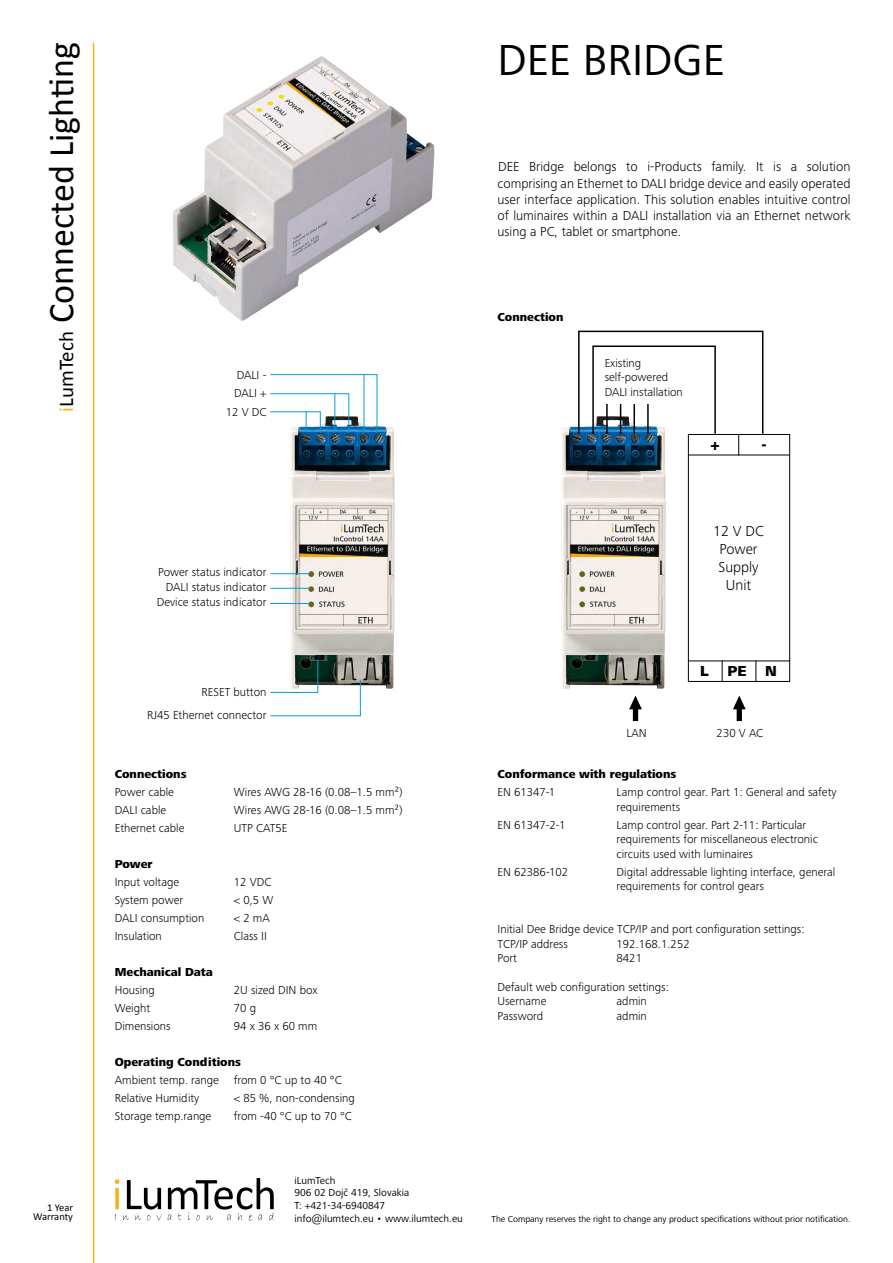
<style>
.page{position:relative;width:893px;height:1263px;background:#fff}
.page>*{position:absolute;margin:0;border:0;box-sizing:border-box;transform-origin:0 0}
.t1{font:45px "Frutiger Next Pro";color:#000}
.t2{font:36px "Calibri";color:#000}
.t3{font:300 15px/18px "Frutiger Next Pro";color:#000;text-align:center}
.t4{font:800 15px "Frutiger Next Pro";color:#000}
.t5{font:300 13.5px/16.2px "Frutiger Next Pro";color:#000;text-align:justify}
.t6{font:300 12px/14.4px "Frutiger Next Pro";color:#000}
.t7{font:800 12px "Frutiger Next Pro";color:#000}
.t8{font:10.5px/12.6px "Frutiger Next Pro";color:#000}
.t9{font:10.5px/9px "Calibri";color:#000;text-align:right}
.t10{font:9px "Frutiger Next Pro";color:#000}
.s1{font-size:21px;color:#f8b322}
.s2{font-size:21px}
</style>
<div class="page">
<hr style="left:93px;top:43px;width:1px;height:1220px;background:#f8b322">
<svg style="left:115px;top:1178px;width:159px;height:42px"></svg>
<img style="left:173px;top:56px;width:261px;height:265px">
<img style="left:561px;top:416px;width:105px;height:273px">
<img style="left:290px;top:426px;width:105px;height:263px">
<svg style="left:270px;top:659px;width:91px;height:57px"></svg>
<div style="left:688px;top:434px;width:102px;height:248px;border:1px solid #000"></div>
<hr style="left:688px;top:660px;width:102px;height:1px;background:#000">
<svg style="left:755px;top:660px;width:1px;height:22px"></svg>
<svg style="left:722px;top:660px;width:1px;height:22px"></svg>
<hr style="left:688px;top:455px;width:101px;height:1px;background:#000">
<svg style="left:738px;top:434px;width:1px;height:21px"></svg>
<div style="left:592px;top:345px;width:124px;height:89px;border:2px solid #000"></div>
<div style="left:578px;top:331px;width:185px;height:103px;border:2px solid #000"></div>
<hr style="left:633px;top:404px;width:2px;height:30px;background:#000">
<hr style="left:647px;top:404px;width:2px;height:30px;background:#000">
<hr style="left:620px;top:404px;width:1px;height:30px;background:#000">
<hr style="left:606px;top:404px;width:2px;height:30px;background:#000">
<svg style="left:733px;top:695px;width:13px;height:26px"></svg>
<svg style="left:629px;top:695px;width:13px;height:26px"></svg>
<svg style="left:270px;top:374px;width:108px;height:59px"></svg>
<hr style="left:334px;top:393px;width:1px;height:40px;background:#009ee0">
<hr style="left:364px;top:375px;width:1px;height:58px;background:#009ee0">
<hr style="left:270px;top:573px;width:41px;height:1px;background:#009ee0">
<hr style="left:270px;top:588px;width:41px;height:1px;background:#009ee0">
<hr style="left:270px;top:603px;width:41px;height:1px;background:#009ee0">
<h2 class="t2" style="left:38px;top:411px;width:370px;rotate:-90deg"><span class="s1">i</span><span class="s2">LumTech</span> Connected Lighting</h2>
<p class="t9" style="left:33px;top:1203px;width:41px">1 Year<br>Warranty</p>
<h1 class="t1" style="left:497px;top:34px;width:229px">DEE BRIDGE</h1>
<p class="t6" style="left:226px;top:365px;width:42px;line-height:18.8px;text-align:right">DALI -<br>DALI +<br>12 V DC</p>
<p class="t5" style="left:497px;top:159px;width:354px">DEE Bridge belongs to i-Products family. It is a solution comprising an Ethernet to DALI bridge device and easily operated user interface application. This solution enables intuitive control of luminaires within a DALI installation via an Ethernet network using a PC, tablet or smartphone.</p>
<p class="t7" style="left:497px;top:310px;width:67px">Connection</p>
<p class="t6" style="left:605px;top:356px;width:80px">Existing self-powered<br>DALI installation</p>
<p class="t4" style="left:710px;top:436px;width:11px">+</p>
<p class="t4" style="left:761px;top:436px;width:7px">-</p>
<p class="t6" style="left:157px;top:564px;width:111px;line-height:15px;text-align:right">Power status indicator<br>DALI status indicator<br>Device status indicator</p>
<p class="t6" style="left:147px;top:680px;width:121px;line-height:23.2px;text-align:right">RESET button<br>RJ45 Ethernet connector</p>
<p class="t7" style="left:115px;top:767px;width:73px">Connections</p>
<p class="t6" style="left:115px;top:785px;width:61px">Power cable</p>
<p class="t6" style="left:234px;top:785px;width:170px">Wires AWG 28-16 (0.08–1.5 mm²)</p>
<p class="t6" style="left:115px;top:803px;width:53px">DALI cable</p>
<p class="t6" style="left:234px;top:803px;width:170px">Wires AWG 28-16 (0.08–1.5 mm²)</p>
<p class="t6" style="left:115px;top:821px;width:71px">Ethernet cable</p>
<p class="t6" style="left:234px;top:821px;width:55px">UTP CAT5E</p>
<p class="t7" style="left:115px;top:857px;width:39px">Power</p>
<p class="t6" style="left:115px;top:875px;width:66px">Input voltage</p>
<p class="t6" style="left:234px;top:875px;width:39px">12 VDC</p>
<p class="t6" style="left:115px;top:893px;width:70px">System power</p>
<p class="t6" style="left:234px;top:893px;width:41px">&lt; 0,5 W</p>
<p class="t6" style="left:115px;top:911px;width:91px">DALI consumption</p>
<p class="t6" style="left:234px;top:911px;width:37px">&lt; 2 mA</p>
<p class="t6" style="left:115px;top:929px;width:49px">Insulation</p>
<p class="t6" style="left:234px;top:929px;width:35px">Class II</p>
<p class="t7" style="left:115px;top:965px;width:100px">Mechanical Data</p>
<p class="t6" style="left:115px;top:983px;width:42px">Housing</p>
<p class="t6" style="left:234px;top:983px;width:85px">2U sized DIN box</p>
<p class="t6" style="left:115px;top:1001px;width:37px">Weight</p>
<p class="t6" style="left:234px;top:1001px;width:24px">70 g</p>
<p class="t6" style="left:115px;top:1019px;width:57px">Dimensions</p>
<p class="t6" style="left:234px;top:1019px;width:85px">94 x 36 x 60 mm</p>
<p class="t7" style="left:115px;top:1055px;width:128px">Operating Conditions</p>
<p class="t6" style="left:115px;top:1071px;width:228px;line-height:18px">Ambient temp. range from 0 °C up to 40 °C<br>Relative Humidity</p>
<p class="t6" style="left:234px;top:1091px;width:122px">&lt; 85 %, non-condensing</p>
<p class="t6" style="left:115px;top:1109px;width:98px">Storage temp.range</p>
<p class="t6" style="left:234px;top:1109px;width:120px">from -40 °C up to 70 °C</p>
<p class="t8" style="left:294px;top:1174px;width:170px">iLumTech<br>906 02 Dojč 419, Slovakia<br>T: +421-34-6940847 info@ilumtech.eu • www.ilumtech.eu</p>
<p class="t3" style="left:713px;top:522px;width:52px">12 V DC<br>Power<br>Supply<br>Unit</p>
<p class="t4" style="left:700px;top:663px;width:78px">L PE N</p>
<p class="t6" style="left:626px;top:726px;width:22px">LAN</p>
<p class="t6" style="left:717px;top:726px;width:48px">230 V AC</p>
<p class="t7" style="left:497px;top:767px;width:180px">Conformance with regulations</p>
<p class="t6" style="left:497px;top:785px;width:59px">EN 61347-1</p>
<p class="t6" style="left:617px;top:785px;width:221px">Lamp control gear. Part 1: General and safety requirements</p>
<p class="t6" style="left:497px;top:817px;width:69px">EN 61347-2-1</p>
<p class="t6" style="left:617px;top:817px;width:203px">Lamp control gear. Part 2-11: Particular requirements for miscellaneous electronic circuits used with luminaires</p>
<p class="t6" style="left:497px;top:864px;width:72px">EN 62386-102</p>
<p class="t6" style="left:617px;top:864px;width:220px">Digital addressable lighting interface, general requirements for control gears</p>
<p class="t6" style="left:497px;top:922px;width:308px">Initial Dee Bridge device TCP/IP and port configuration settings:<br>TCP/IP address</p>
<p class="t6" style="left:617px;top:936px;width:75px">192.168.1.252</p>
<p class="t6" style="left:497px;top:951px;width:21px">Port</p>
<p class="t6" style="left:617px;top:951px;width:27px">8421</p>
<p class="t6" style="left:497px;top:979px;width:173px">Default web configuration settings:<br>Username</p>
<p class="t6" style="left:617px;top:994px;width:32px">admin</p>
<p class="t6" style="left:497px;top:1008px;width:47px">Password</p>
<p class="t6" style="left:617px;top:1008px;width:32px">admin</p>
<p class="t10" style="left:491px;top:1213px;width:361px">The Company reserves the right to change any product specifications without prior notification.</p>
</div>
